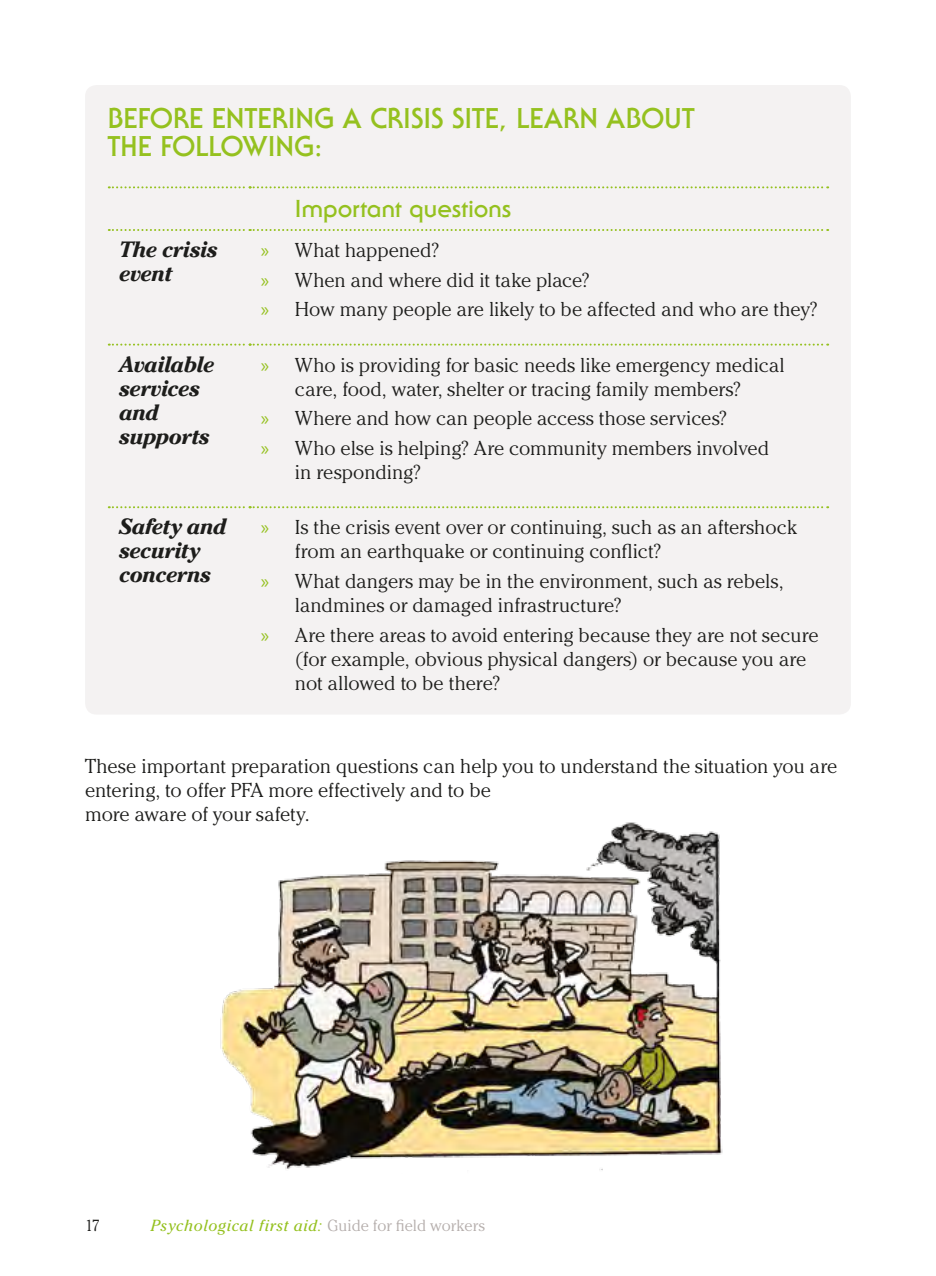
<style>
.page{position:relative;width:936px;height:1276px;background:#fff}
.page>*{position:absolute;margin:0;border:0;box-sizing:border-box;transform-origin:0 0}
.t1{font:700 28px/28px "Serif Gothic Std";letter-spacing:.07em;color:#95c11f}
.t2{font:700 24px "Serif Gothic Std";letter-spacing:.005em;color:#95c11f}
.t3{font:italic 700 22px/24px "Cheltenham Std";letter-spacing:-.035em;color:#1d1d1b}
.t4{font:300 20px/24px "Cheltenham Std";letter-spacing:-.005em;color:#1d1d1b}
.t5{font:italic 16px "Cheltenham Std";letter-spacing:.035em;color:#95c11f}
.t6{font:300 16px "Cheltenham Std";color:#1d1d1b}
.s1{font-family:"Myriad Pro";font-weight:400;color:#95c11f}
.s2{font-weight:300;font-style:normal;color:#b5aeac}
</style>
<div class="page">
<div style="left:85px;top:85px;width:765px;height:629px;background:#f4f2f2;border-radius:11px"></div>
<svg style="left:109px;top:229px;width:719px;height:2px"></svg>
<svg style="left:109px;top:344px;width:719px;height:2px"></svg>
<svg style="left:109px;top:506px;width:719px;height:2px"></svg>
<svg style="left:109px;top:186px;width:719px;height:2px"></svg>
<img style="left:220px;top:822px;width:503px;height:349px">
<h1 class="t1" style="left:108px;top:104px;width:583px">BEFORE ENTERING A CRISIS SITE, LEARN ABOUT<br>THE FOLLOWING:</h1>
<p class="t2" style="left:295px;top:195px;width:218px">IMPORTANT QUESTIONS</p>
<p class="t3" style="left:119px;top:237px;width:100px">The crisis event</p>
<p class="t4" style="left:261px;top:235px;width:558px;line-height:29.6px"><span class="s1">»</span> What happened?<br><span class="s1">»</span> When and where did it take place?<br><span class="s1">»</span> How many people are likely to be affected and who are they?</p>
<p class="t3" style="left:119px;top:352px;width:97px">Available services and supports</p>
<p class="t4" style="left:261px;top:352px;width:525px;text-align:center"><span class="s1">»</span> Who is providing for basic needs like emergency medical care, food, water, shelter or tracing family members?</p>
<p class="t4" style="left:261px;top:403px;width:510px;line-height:29.6px"><span class="s1">»</span> Where and how can people access those services?<br><span class="s1">»</span> Who else is helping? Are community members involved</p>
<p class="t4" style="left:295px;top:460px;width:127px">in responding?</p>
<p class="t3" style="left:119px;top:514px;width:109px">Safety and security concerns</p>
<p class="t4" style="left:295px;top:515px;width:503px;text-indent:-34px"><span class="s1">»</span> Is the crisis event over or continuing, such as an aftershock from an earthquake or continuing conflict?</p>
<p class="t4" style="left:295px;top:569px;width:490px;text-indent:-34px"><span class="s1">»</span> What dangers may be in the environment, such as rebels, landmines or damaged infrastructure?</p>
<p class="t4" style="left:295px;top:622px;width:525px;text-indent:-34px"><span class="s1">»</span> Are there areas to avoid entering because they are not secure (for example, obvious physical dangers) or because you are not allowed to be there?</p>
<p class="t4" style="left:85px;top:753px;width:753px">These important preparation questions can help you to understand the situation you are entering, to offer PFA more effectively and to be<br>more aware of your safety.</p>
<p class="t6" style="left:85px;top:1215px;width:16px">17</p>
<p class="t5" style="left:151px;top:1215px;width:335px">Psychological first aid: <span class="s2">Guide for field workers</span></p>
</div>
